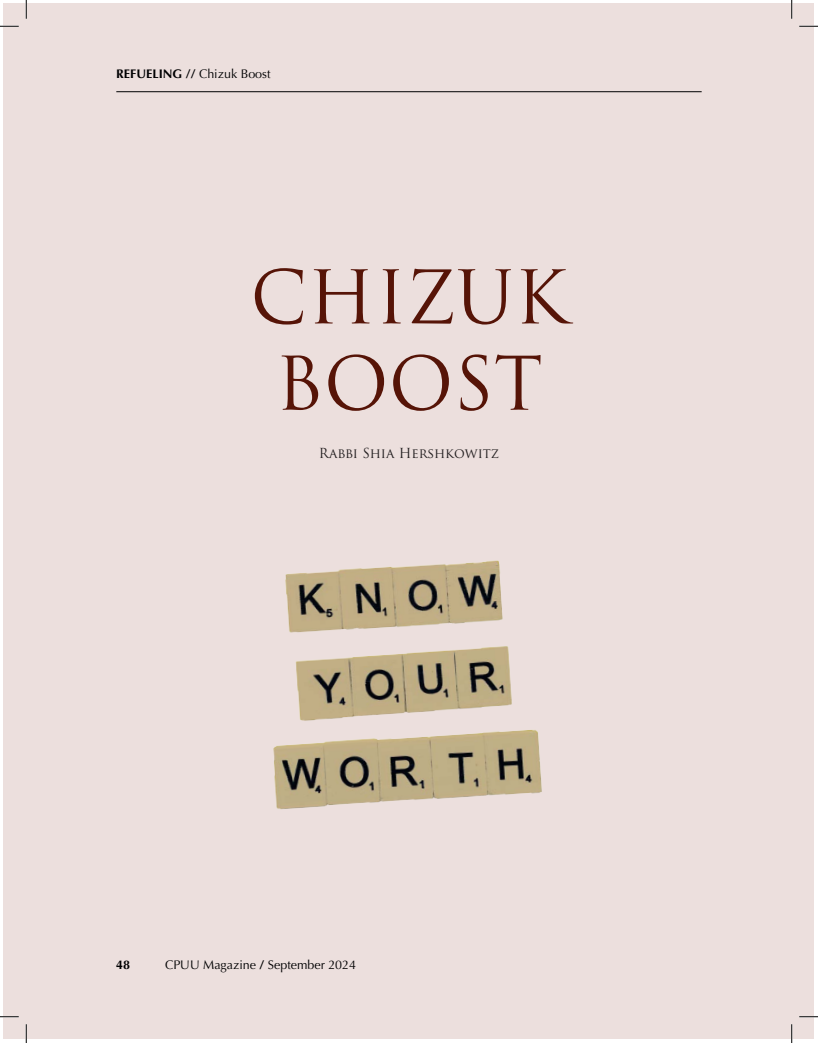
<style>
.page{position:relative;width:818px;height:1043px;background:#fff}
.page>*{position:absolute;margin:0;border:0;box-sizing:border-box;transform-origin:0 0}
.t1{font:71.88px "Trajan Pro";color:#561407}
.t2{font:13.5px "Trajan Pro";color:#231f20}
.t3{font:12.5px "Optima";color:#000001}
.t4{font:700 12.5px "Optima";color:#000001}
.s1{font-weight:400}
.s2{font-weight:700}
</style>
<div class="page">
<div style="left:4px;top:4px;width:810px;height:1035px;background:#ecdfdd"></div>
<hr style="left:116px;top:91px;width:585px;height:1px;background:#000001">
<img style="left:285px;top:560px;width:218px;height:73px">
<img style="left:295px;top:646px;width:217px;height:71px">
<img style="left:273px;top:717px;width:269px;height:92px">
<svg style="left:0;top:25px;width:19px;height:2px"></svg>
<svg style="left:799px;top:25px;width:19px;height:2px"></svg>
<svg style="left:0;top:1015px;width:19px;height:2px"></svg>
<svg style="left:799px;top:1016px;width:19px;height:1px"></svg>
<svg style="left:25px;top:0;width:2px;height:19px"></svg>
<svg style="left:25px;top:1024px;width:2px;height:18px"></svg>
<svg style="left:790px;top:0;width:2px;height:19px"></svg>
<svg style="left:791px;top:1024px;width:1px;height:18px"></svg>
<p class="t4" style="left:116px;top:67px;width:156px">REFUELING // <span class="s1">Chizuk Boost</span></p>
<p class="t1" style="left:250px;top:251px;width:319px">CHIZUK</p>
<p class="t1" style="left:275px;top:338px;width:269px">BOOST</p>
<p class="t2" style="left:319px;top:444px;width:182px">Rabbi Shia Hershkowitz</p>
<p class="t4" style="left:116px;top:957px;width:15px">48</p>
<p class="t3" style="left:165px;top:957px;width:193px">CPUU Magazine <span class="s2">/</span> September 2024</p>
</div>
